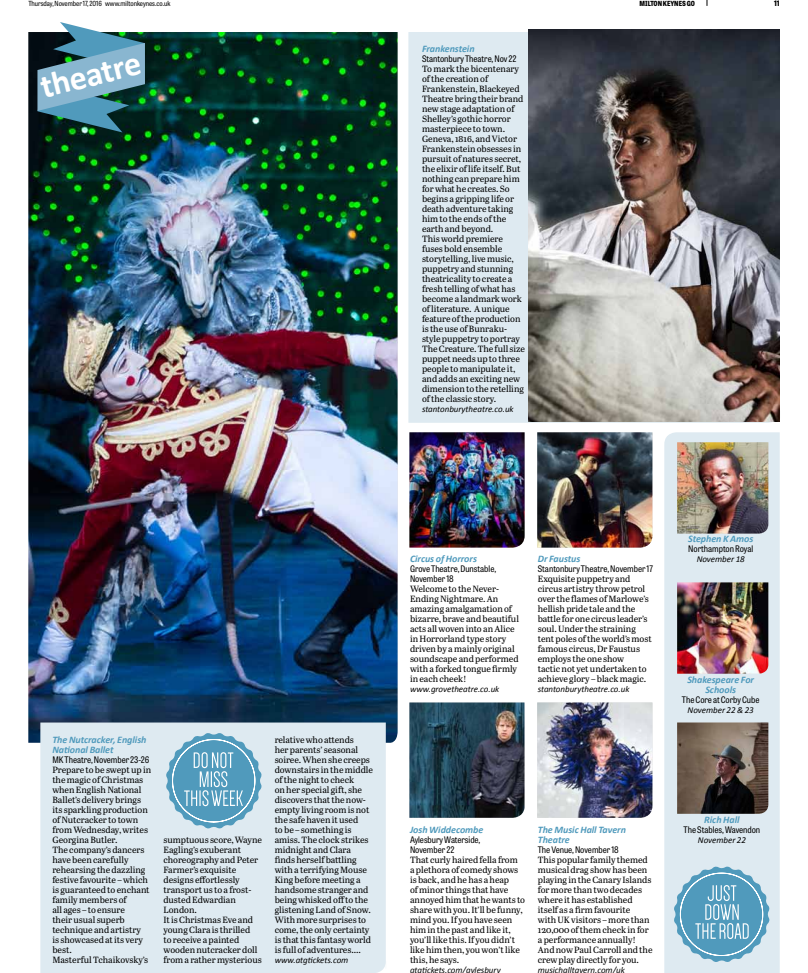
<style>
.page{position:relative;width:808px;height:973px;background:#fff}
.page>*{position:absolute;margin:0;border:0;box-sizing:border-box;transform-origin:0 0}
.t1{font:700 34px "Calibri";color:#fff}
.t2{font:italic 700 10px/10px "Calibri";letter-spacing:-.005em;color:#509abc}
.t3{font:9px/10px "Abril Text";letter-spacing:-.005em;color:#000}
.t4{font:semi-condensed 9px/10px "Tablet Gothic";letter-spacing:-.005em;color:#000}
.t5{font:italic 9px "Calibri";letter-spacing:-.005em;color:#000}
.t6{font:800 semi-condensed 7.5px "Tablet Gothic";color:#000}
.t7{font:semi-condensed 7px "Tablet Gothic";letter-spacing:-.005em;color:#000}
.t8{font:800 semi-condensed 7px "Tablet Gothic";letter-spacing:-.005em;color:#000}
</style>
<div class="page">
<img style="left:28px;top:32px;width:370px;height:710px">
<div style="left:40px;top:722px;width:346px;height:250px;background:#deeaf1"></div>
<svg style="left:408px;top:32px;width:121px;height:390px;background:#dfeaf1"></svg>
<div style="left:664px;top:432px;width:116px;height:540px;background:#deeaf1"></div>
<svg style="left:165px;top:732px;width:97px;height:97px;background:#88b9d1"></svg>
<svg style="left:673px;top:865px;width:97px;height:97px;background:#86b9d0"></svg>
<img style="left:677px;top:442px;width:91px;height:91px">
<img style="left:677px;top:582px;width:91px;height:91px">
<img style="left:677px;top:722px;width:91px;height:91px">
<img style="left:409px;top:432px;width:116px;height:115px">
<img style="left:537px;top:432px;width:115px;height:115px">
<img style="left:409px;top:702px;width:115px;height:115px">
<img style="left:537px;top:702px;width:115px;height:115px">
<img style="left:529px;top:30px;width:251px;height:392px">
<svg style="left:37px;top:22px;width:109px;height:110px;background:#5a8896"></svg>
<p class="t7" style="left:28px;top:-1px;width:144px">Thursday, November 17, 2016 www.miltonkeynes.co.uk</p>
<p class="t8" style="left:639px;top:-2px;width:57px">MILTON KEYNES GO</p>
<p class="t6" style="left:774px;top:-2px;width:7px">11</p>
<h1 class="t1" style="left:36px;top:66px;width:104px;rotate:-14deg">theatre</h1>
<p class="t2" style="left:422px;top:44px;width:54px">Frankenstein</p>
<p class="t4" style="left:422px;top:53px;width:96px">Stantonbury Theatre, Nov 22</p>
<p class="t3" style="left:422px;top:63px;width:105px">To mark the bicentenary of the creation of<br>Frankenstein, Blackeyed<br>Theatre bring their brand new stage adaptation of<br>Shelley’s gothic horror masterpiece to town.<br>Geneva, 1816, and Victor<br>Frankenstein obsesses in pursuit of natures secret, the elixir of life itself. But nothing can prepare him for what he creates. So begins a gripping life or death adventure taking him to the ends of the earth and beyond.<br>This world premiere fuses bold ensemble storytelling, live music, puppetry and stunning theatricality to create a fresh telling of what has become a landmark work of literature. A unique feature of the production is the use of Bunraku&shy;style puppetry to portray<br>The Creature. The full size puppet needs up to three people to manipulate it, and adds an exciting new dimension to the retelling of the classic story.</p>
<p class="t5" style="left:422px;top:403px;width:93px">stantonburytheatre.co.uk</p>
<p class="t2" style="left:52px;top:734px;width:96px">The Nutcracker, English<br>National Ballet</p>
<p class="t4" style="left:52px;top:753px;width:98px">MK Theatre, November 23-26</p>
<p class="t3" style="left:52px;top:763px;width:100px">Prepare to be swept up in the magic of Christmas when English National<br>Ballet’s delivery brings its sparkling production of Nutcracker to town from Wednesday, writes<br>Georgina Butler.<br>The company’s dancers have been carefully rehearsing the dazzling festive favourite – which is guaranteed to enchant family members of<br>all ages – to ensure<br>their usual superb technique and artistry<br>is showcased at its very best.<br>Masterful Tchaikovsky’s</p>
<p class="t3" style="left:163px;top:833px;width:100px">sumptuous score, Wayne<br>Eagling’s exuberant choreography and Peter<br>Farmer’s exquisite designs effortlessly transport us to a frost&shy;dusted Edwardian<br>London.<br>It is Christmas Eve and young Clara is thrilled<br>to receive a painted wooden nutcracker doll from a rather mysterious</p>
<p class="t3" style="left:275px;top:733px;width:100px">relative who attends<br>her parents’ seasonal soiree. When she creeps downstairs in the middle of the night to check<br>on her special gift, she discovers that the now&shy;empty living room is not the safe haven it used<br>to be – something is amiss. The clock strikes midnight and Clara finds herself battling with a terrifying Mouse<br>King before meeting a handsome stranger and being whisked off to the glistening Land of Snow.<br>With more surprises to come, the only certainty is that this fantasy world is full of adventures....</p>
<p class="t5" style="left:275px;top:953px;width:75px">www.atgtickets.com</p>
<p class="t2" style="left:410px;top:554px;width:68px">Circus of Horrors</p>
<p class="t4" style="left:410px;top:563px;width:88px">Grove Theatre, Dunstable,<br>November 18</p>
<p class="t3" style="left:410px;top:583px;width:110px">Welcome to the Never-<br>Ending Nightmare. An amazing amalgamation of bizarre, brave and beautiful acts all woven into an Alice in Horrorland type story driven by a mainly original soundscape and performed with a forked tongue firmly in each cheek!</p>
<p class="t5" style="left:410px;top:683px;width:91px">www.grovetheatre.co.uk</p>
<p class="t2" style="left:538px;top:554px;width:44px">Dr Faustus</p>
<p class="t4" style="left:538px;top:563px;width:117px">Stantonbury Theatre, November 17</p>
<p class="t3" style="left:538px;top:573px;width:116px">Exquisite puppetry and circus artistry throw petrol over the flames of Marlowe’s hellish pride tale and the battle for one circus leader’s soul. Under the straining tent poles of the world’s most famous circus, Dr Faustus employs the one show<br>tactic not yet undertaken to achieve glory – black magic.</p>
<p class="t5" style="left:538px;top:683px;width:93px">stantonburytheatre.co.uk</p>
<p class="t2" style="left:688px;top:534px;width:67px">Stephen K Amos</p>
<p class="t4" style="left:688px;top:543px;width:66px">Northampton Royal</p>
<p class="t5" style="left:697px;top:553px;width:50px">November 18</p>
<p class="t2" style="left:687px;top:674px;width:68px;text-align:center">Shakespeare For<br>Schools</p>
<p class="t4" style="left:682px;top:693px;width:79px">The Core at Corby Cube</p>
<p class="t5" style="left:688px;top:703px;width:68px">November 22 &amp; 23</p>
<p class="t2" style="left:410px;top:824px;width:75px">Josh Widdecombe</p>
<p class="t4" style="left:410px;top:833px;width:72px">Aylesbury Waterside,<br>November 22</p>
<p class="t3" style="left:410px;top:853px;width:117px">That curly haired fella from<br>a plethora of comedy shows is back, and he has a heap<br>of minor things that have annoyed him that he wants to share with you. It’ll be funny, mind you. If you have seen him in the past and like it, you’ll like this. If you didn’t like him then, you won’t like this, he says.</p>
<p class="t5" style="left:410px;top:963px;width:92px">atgtickets.com/aylesbury</p>
<p class="t2" style="left:538px;top:824px;width:90px">The Music Hall Tavern<br>Theatre</p>
<p class="t4" style="left:538px;top:843px;width:82px">The Venue, November 18</p>
<p class="t3" style="left:538px;top:853px;width:116px">This popular family themed musical drag show has been playing in the Canary Islands for more than two decades where it has established itself as a firm favourite<br>with UK visitors – more than<br>120,000 of them check in for a performance annually!<br>And now Paul Carroll and the crew play directly for you.</p>
<p class="t5" style="left:538px;top:963px;width:89px">musichalltavern.com/uk</p>
<p class="t2" style="left:704px;top:814px;width:37px">Rich Hall</p>
<p class="t4" style="left:684px;top:823px;width:78px">The Stables, Wavendon</p>
<p class="t5" style="left:698px;top:833px;width:50px">November 22</p>
</div>
